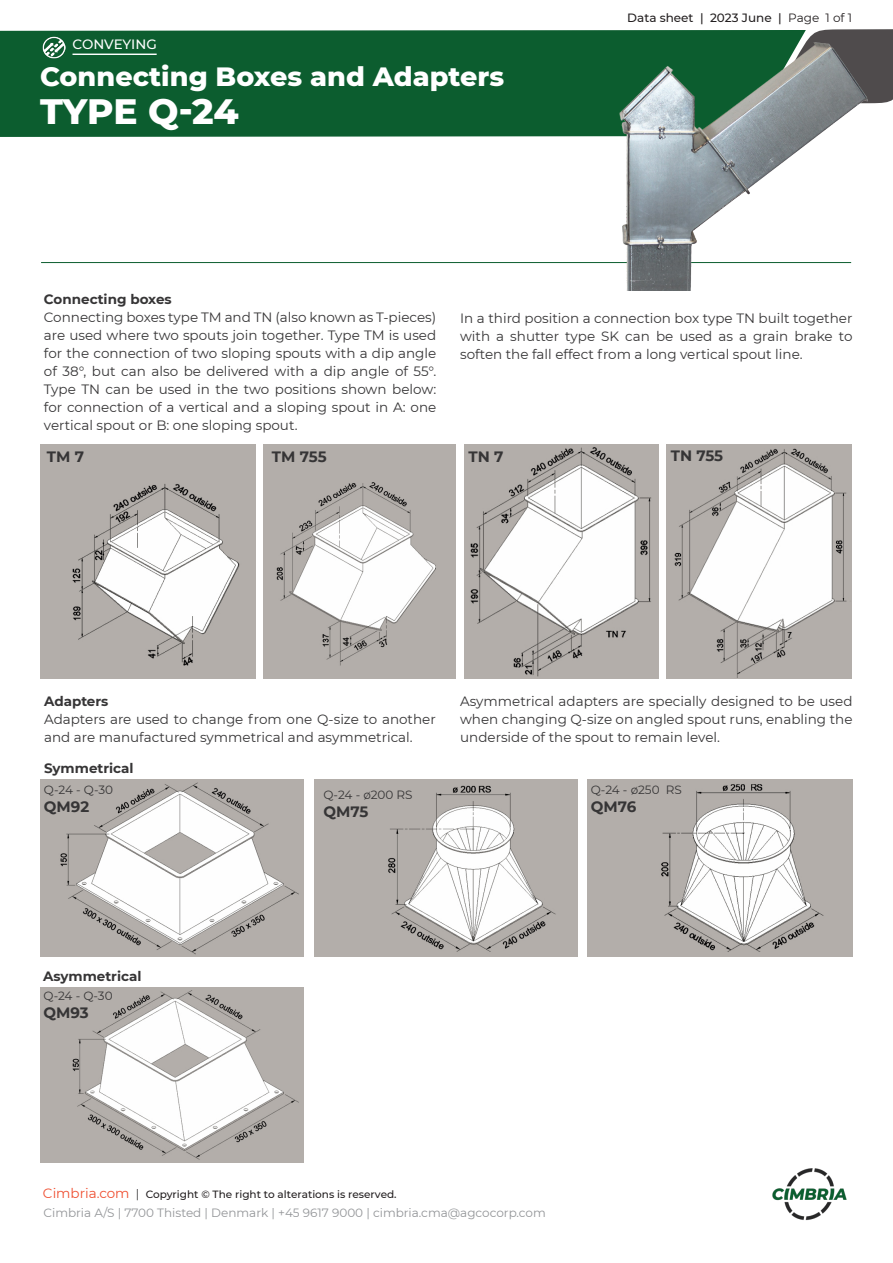
<style>
.page{position:relative;width:893px;height:1263px;background:#fff}
.page>*{position:absolute;margin:0;border:0;box-sizing:border-box;transform-origin:0 0}
.t1{font:800 36px "Montserrat";letter-spacing:-.005em;color:#fff}
.t2{font:800 27px "Montserrat";color:#fff}
.Montserrat_9_pt_fed{font:700 15px "Montserrat";color:#363536}
.Montserrat_9_pt{font:13.5px/18px "Montserrat";color:#363536;text-align:justify}
.Montserrat_9_pt_fed-2{font:700 13.5px "Montserrat";color:#363536}
.t3{font:500 13.5px "Montserrat";letter-spacing:-.005em;color:#fff}
.t4{font:12px "Montserrat";color:#939598}
.Montserrat_9_pt_fed-3{font:12px "Montserrat";color:#363536}
.t5{font:500 12px "Montserrat";color:#231f20}
.t6{font:500 10.5px "Montserrat";color:#231f20}
.s1{font-weight:400}
.s2{font-weight:400;font-size:13.5px;color:#ef5032}
.s3{font-weight:400;font-size:12px;color:#363536}
</style>
<div class="page">
<div style="left:0;top:30px;width:770px;height:107px;background:#0c5d2f"></div>
<svg style="left:770px;top:29px;width:123px;height:74px;background:#525954"></svg>
<img style="left:772px;top:1168px;width:75px;height:53px">
<hr style="left:41px;top:262px;width:810px;height:1px;background:#0c5d2f">
<img style="left:43px;top:36px;width:22px;height:23px">
<hr style="left:73px;top:54px;width:84px;height:1px;background:#fff">
<img style="left:604px;top:42px;width:264px;height:249px">
<img style="left:314px;top:779px;width:264px;height:177px">
<img style="left:588px;top:779px;width:264px;height:178px">
<img style="left:40px;top:779px;width:264px;height:177px">
<img style="left:41px;top:987px;width:263px;height:175px">
<img style="left:40px;top:444px;width:215px;height:234px">
<img style="left:264px;top:444px;width:192px;height:234px">
<img style="left:464px;top:444px;width:195px;height:234px">
<img style="left:666px;top:444px;width:186px;height:234px">
<p class="t3" style="left:73px;top:35px;width:86px">CONVEYING</p>
<p class="t2" style="left:40px;top:56px;width:466px">Connecting Boxes and Adapters</p>
<p class="t1" style="left:40px;top:85px;width:200px">TYPE Q-24</p>
<p class="t5" style="left:627px;top:10px;width:226px">Data sheet | 2023 June | <span class="s1">Page 1 of 1</span></p>
<p class="Montserrat_9_pt_fed-2" style="left:44px;top:289px;width:129px">Connecting boxes</p>
<p class="Montserrat_9_pt" style="left:44px;top:307px;width:394px">Connecting boxes type TM and TN (also known as T-pieces) are used where two spouts join together. Type TM is used for the connection of two sloping spouts with a dip angle of 38°, but can also be delivered with a dip angle of 55°.<br>Type TN can be used in the two positions shown below: for connection of a vertical and a sloping spout in A: one vertical spout or B: one sloping spout.</p>
<p class="Montserrat_9_pt" style="left:460px;top:309px;width:394px">In a third position a connection box type TN built together with a shutter type SK can be used as a grain brake to soften the fall effect from a long vertical spout line.</p>
<p class="Montserrat_9_pt_fed" style="left:47px;top:446px;width:39px">TM 7</p>
<p class="Montserrat_9_pt_fed" style="left:272px;top:446px;width:56px">TM 755</p>
<p class="Montserrat_9_pt_fed" style="left:469px;top:446px;width:36px">TN 7</p>
<p class="Montserrat_9_pt_fed" style="left:671px;top:444px;width:54px">TN 755</p>
<p class="Montserrat_9_pt_fed-2" style="left:44px;top:691px;width:66px">Adapters</p>
<p class="Montserrat_9_pt" style="left:44px;top:709px;width:393px">Adapters are used to change from one Q-size to another and are manufactured symmetrical and asymmetrical.</p>
<p class="Montserrat_9_pt" style="left:460px;top:691px;width:394px">Asymmetrical adapters are specially designed to be used when changing Q-size on angled spout runs, enabling the underside of the spout to remain level.</p>
<p class="Montserrat_9_pt_fed-2" style="left:44px;top:759px;width:91px">Symmetrical</p>
<p class="Montserrat_9_pt_fed-3" style="left:44px;top:781px;width:71px">Q-24 - Q-30</p>
<p class="Montserrat_9_pt_fed" style="left:44px;top:795px;width:47px">QM92</p>
<p class="Montserrat_9_pt_fed-3" style="left:323px;top:787px;width:91px">Q-24 - ø200 RS</p>
<p class="Montserrat_9_pt_fed" style="left:323px;top:801px;width:46px">QM75</p>
<p class="Montserrat_9_pt_fed-3" style="left:591px;top:781px;width:93px">Q-24 - ø250 RS</p>
<p class="Montserrat_9_pt_fed" style="left:591px;top:795px;width:47px">QM76</p>
<p class="Montserrat_9_pt_fed-2" style="left:43px;top:967px;width:100px">Asymmetrical</p>
<p class="Montserrat_9_pt_fed-3" style="left:44px;top:987px;width:71px">Q-24 - Q-30</p>
<p class="Montserrat_9_pt_fed" style="left:44px;top:1001px;width:47px">QM93</p>
<p class="t6" style="left:43px;top:1187px;width:355px"><span class="s2">Cimbria.com</span> <span class="s3">|</span> Copyright © The right to alterations is reserved.</p>
<p class="t4" style="left:44px;top:1205px;width:504px">Cimbria A/S | 7700 Thisted | Denmark | +45 9617 9000 | cimbria.cma@agcocorp.com</p>
</div>
